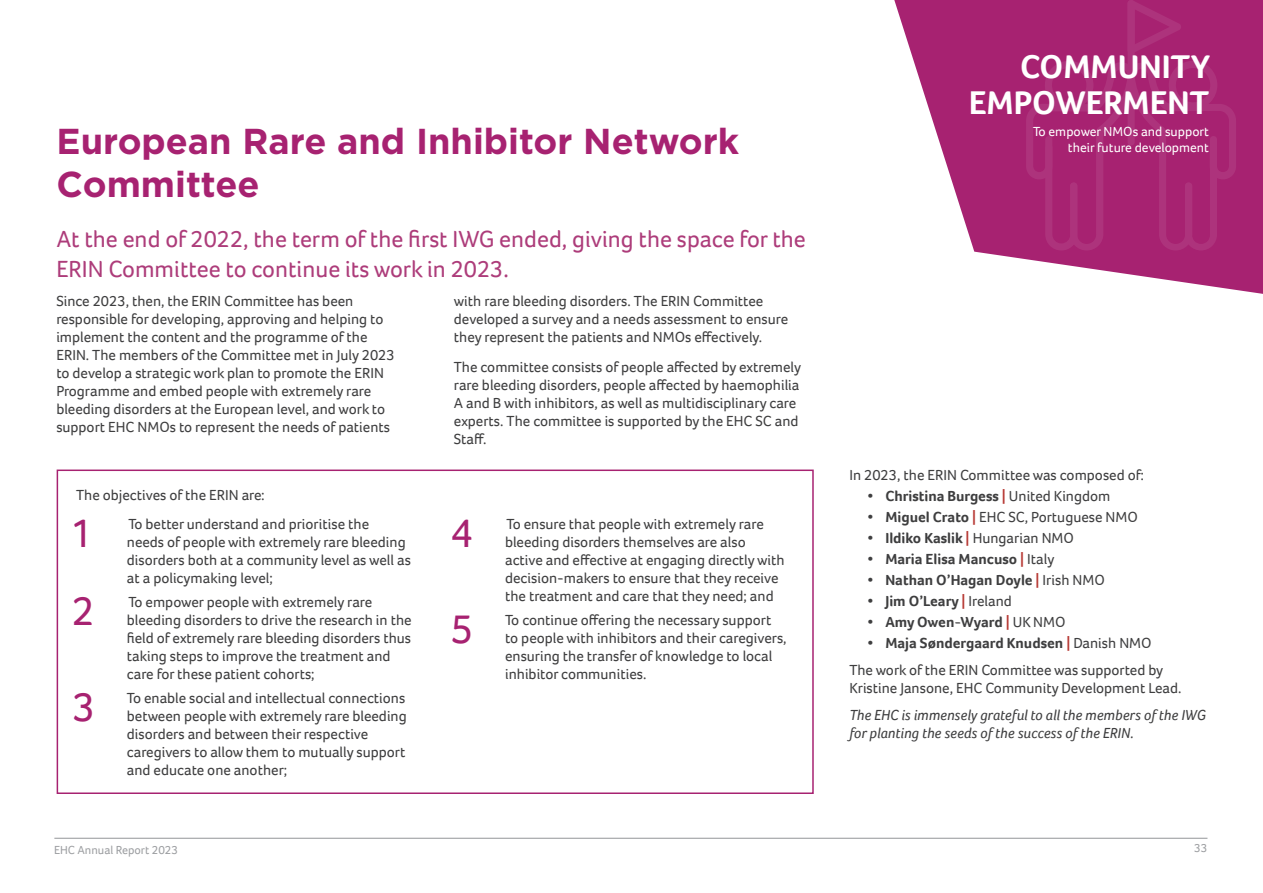
<style>
.page{position:relative;width:1263px;height:893px;background:#fff}
.page>*{position:absolute;margin:0;border:0;box-sizing:border-box;transform-origin:0 0}
.bullets_maroon{font:41.85px "Foco";color:#a72271}
.HEAD_Community{font:700 36px/43.2px "Gotham";color:#a72271}
.t1{font:700 33.75px/36px "Foco";color:#fff;text-align:right}
.intro{font:24px/30px "Foco";color:#ad3c7a}
.body{font:15px/18px "Foco";color:#3e3e3f}
.bullets_maroon-2{font:15px/18px "Foco";color:#3e3e3f}
.bullets{font:700 15px "Foco";color:#3e3e3f}
.body-2{font:italic 15px/18px "Foco";color:#3e3e3f}
.bullets-2{font:15px "Foco";color:#3e3e3f}
.t2{font:13.5px/16.2px "Foco";color:#fff;text-align:right}
.t3{font:12px "Foco";color:#9d9fa2}
.s1{color:#b63732}
.s2{font-weight:400}
.s3{font-weight:700}
.s4{font-weight:700;color:#b63732}
</style>
<div class="page">
<div style="left:57px;top:470px;width:757px;height:324px;border:2px solid #a72271"></div>
<hr style="left:54px;top:838px;width:1153px;height:1px;background:#939598">
<svg style="left:894px;top:0;width:369px;height:294px;fill:#a72271"></svg>
<div style="left:1015px;top:58px;width:201px;height:28px;background:#a72271"></div>
<div style="left:964px;top:94px;width:252px;height:28px;background:#a72271"></div>
<svg style="left:1026px;top:0;width:210px;height:251px;background:#a82573"></svg>
<p class="HEAD_Community" style="left:57px;top:119px;width:684px">European Rare and Inhibitor Network<br>Committee</p>
<p class="intro" style="left:56px;top:223px;width:751px">At the end of 2022, the term of the first IWG ended, giving the space for the<br>ERIN Committee to continue its work in 2023.</p>
<p class="body" style="left:56px;top:292px;width:340px">Since 2023, then, the ERIN Committee has been responsible for developing, approving and helping to implement the content and the programme of the ERIN. The members of the Committee met in July 2023 to develop a strategic work plan to promote the ERIN Programme and embed people with extremely rare bleeding disorders at the European level, and work to support EHC NMOs to represent the needs of patients</p>
<p class="body" style="left:454px;top:292px;width:336px">with rare bleeding disorders. The ERIN Committee developed a survey and a needs assessment to ensure they represent the patients and NMOs effectively.</p>
<p class="body" style="left:454px;top:358px;width:349px">The committee consists of people affected by extremely rare bleeding disorders, people affected by haemophilia A and B with inhibitors, as well as multidisciplinary care experts. The committee is supported by the EHC SC and Staff.</p>
<p class="body" style="left:76px;top:485px;width:190px">The objectives of the ERIN are:</p>
<p class="bullets_maroon" style="left:70px;top:505px;width:24px">1</p>
<p class="bullets_maroon-2" style="left:127px;top:515px;width:286px">To better understand and prioritise the<br>needs of people with extremely rare bleeding disorders both at a community level as well as at a policymaking level;</p>
<p class="bullets_maroon" style="left:72px;top:583px;width:24px">2</p>
<p class="bullets_maroon-2" style="left:127px;top:593px;width:286px">To empower people with extremely rare bleeding disorders to drive the research in the field of extremely rare bleeding disorders thus taking steps to improve the treatment and care for these patient cohorts;</p>
<p class="bullets_maroon" style="left:73px;top:679px;width:24px">3</p>
<p class="bullets_maroon-2" style="left:127px;top:689px;width:281px">To enable social and intellectual connections between people with extremely rare bleeding disorders and between their respective caregivers to allow them to mutually support and educate one another;</p>
<p class="bullets_maroon" style="left:450px;top:505px;width:24px">4</p>
<p class="bullets_maroon-2" style="left:505px;top:515px;width:281px">To ensure that people with extremely rare bleeding disorders themselves are also active and effective at engaging directly with decision-makers to ensure that they receive the treatment and care that they need; and</p>
<p class="bullets_maroon" style="left:451px;top:601px;width:24px">5</p>
<p class="bullets_maroon-2" style="left:505px;top:611px;width:283px">To continue offering the necessary support to people with inhibitors and their caregivers, ensuring the transfer of knowledge to local inhibitor communities.</p>
<h3 class="t1" style="left:969px;top:48px;width:243px">COMMUNITY<br>EMPOWERMENT</h3>
<p class="t2" style="left:1033px;top:123px;width:177px">To empower NMOs and support their future development</p>
<p class="body" style="left:849px;top:466px;width:296px">In 2023, the ERIN Committee was composed of:</p>
<p class="bullets" style="left:867px;top:486px;width:245px">• Christina Burgess <span class="s1">|</span> <span class="s2">United Kingdom</span></p>
<p class="bullets-2" style="left:867px;top:507px;width:272px"><span class="s3">• Miguel Crato</span> <span class="s4">|</span> EHC SC, Portuguese NMO</p>
<p class="bullets" style="left:867px;top:528px;width:208px">• Ildiko Kaslik <span class="s1">|</span> <span class="s2">Hungarian NMO</span></p>
<p class="bullets" style="left:867px;top:549px;width:189px">• Maria Elisa Mancuso <span class="s1">|</span> <span class="s2">Italy</span></p>
<p class="bullets" style="left:867px;top:570px;width:239px">• Nathan O’Hagan Doyle <span class="s1">|</span> <span class="s2">Irish NMO</span></p>
<p class="bullets" style="left:867px;top:591px;width:146px">• Jim O’Leary <span class="s1">|</span> <span class="s2">Ireland</span></p>
<p class="bullets" style="left:867px;top:612px;width:200px">• Amy Owen-Wyard <span class="s1">|</span> <span class="s2">UK NMO</span></p>
<p class="bullets" style="left:867px;top:633px;width:286px">• Maja Søndergaard Knudsen <span class="s1">|</span> <span class="s2">Danish NMO</span></p>
<p class="body" style="left:849px;top:661px;width:334px">The work of the ERIN Committee was supported by<br>Kristine Jansone, EHC Community Development Lead.</p>
<p class="body-2" style="left:849px;top:706px;width:358px">The EHC is immensely grateful to all the members of the IWG for planting the seeds of the success of the ERIN.</p>
<p class="t3" style="left:54px;top:841px;width:126px">EHC Annual Report 2023</p>
<p class="t3" style="left:1194px;top:840px;width:15px">33</p>
</div>
